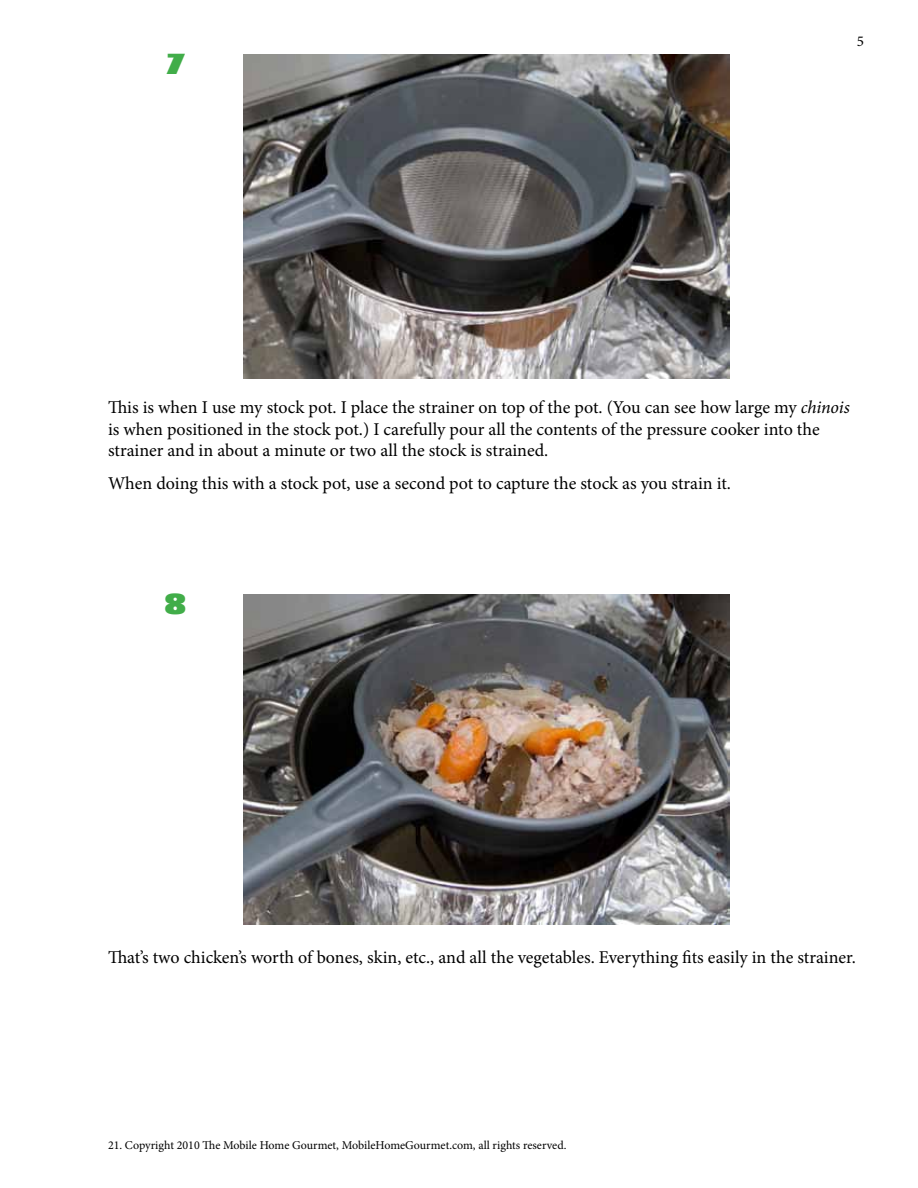
<style>
.page{position:relative;width:918px;height:1188px;background:#fff}
.page>*{position:absolute;margin:0;border:0;box-sizing:border-box;transform-origin:0 0}
.t1{font:800 27px "Gill Sans";color:#41ad49}
.t2{font:18px/21.6px "Minion Pro";letter-spacing:-.005em;color:#000}
.t3{font:15px "Minion Pro";color:#000}
.t4{font:12px "Minion Pro";color:#000}
.s1{font-style:italic}
</style>
<div class="page">
<img style="left:243px;top:54px;width:486px;height:325px">
<img style="left:243px;top:594px;width:486px;height:331px">
<h1 class="t1" style="left:164px;top:48px;width:25px">7</h1>
<p class="t3" style="left:857px;top:32px;width:9px">5</p>
<p class="t2" style="left:108px;top:396px;width:743px">This is when I use my stock pot. I place the strainer on top of the pot. (You can see how large my <span class="s1">chinois </span>is when positioned in the stock pot.) I carefully pour all the contents of the pressure cooker into the strainer and in about a minute or two all the stock is strained.</p>
<p class="t2" style="left:108px;top:472px;width:624px">When doing this with a stock pot, use a second pot to capture the stock as you strain it.</p>
<h1 class="t1" style="left:164px;top:588px;width:25px">8</h1>
<p class="t2" style="left:108px;top:946px;width:749px">That’s two chicken’s worth of bones, skin, etc., and all the vegetables. Everything fits easily in the strainer.</p>
<p class="t4" style="left:108px;top:1138px;width:460px">21. Copyright 2010 The Mobile Home Gourmet, MobileHomeGourmet.com, all rights reserved.</p>
</div>
